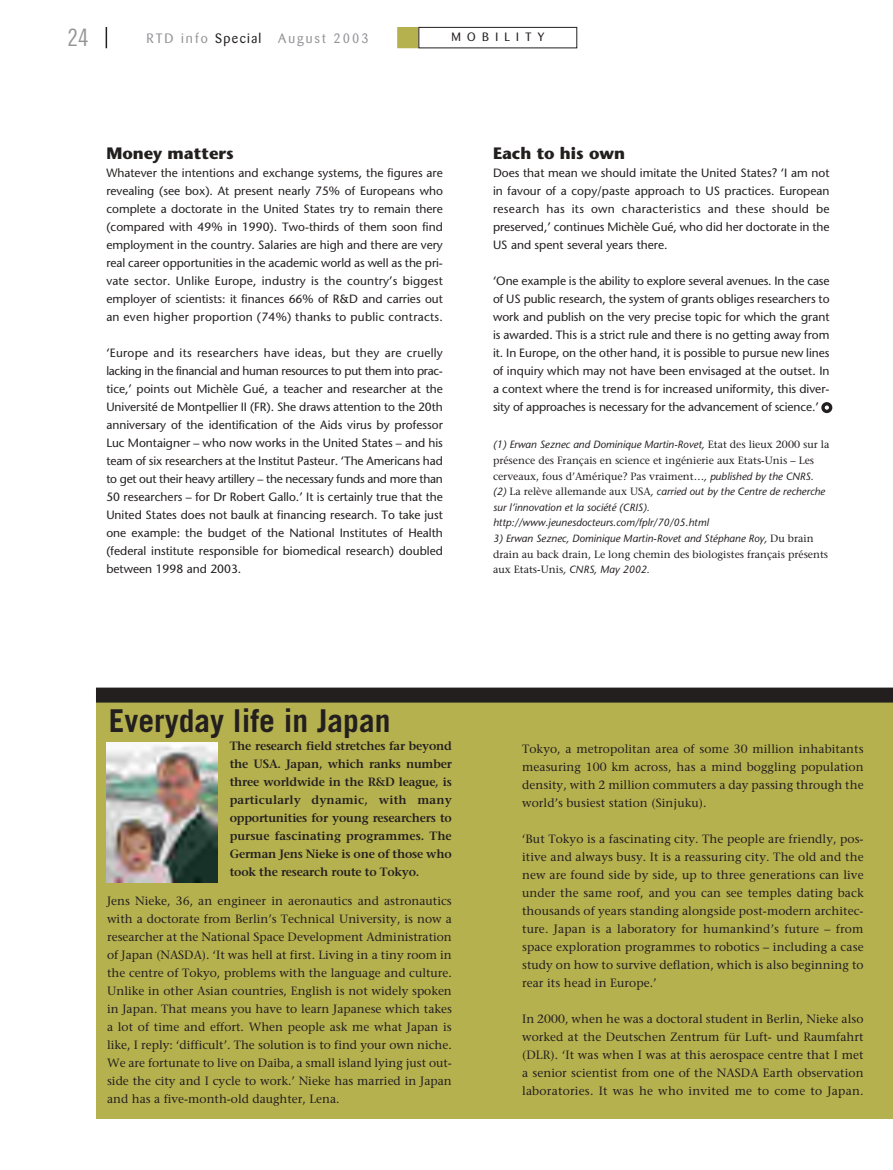
<style>
.page{position:relative;width:893px;height:1170px;background:#fff}
.page>*{position:absolute;margin:0;border:0;box-sizing:border-box;transform-origin:0 0}
.t1{font:700 31.5px "Trade Gothic";color:#231f1f}
.t2{font:24px "Trade Gothic Cond Eighteen";color:#939497}
.t3{font:700 16.5px "Stone Sans";color:#231f1f}
.t4{font:13.5px "Barmeno";letter-spacing:.15em;color:#939497}
.t5{font:12px/18px "Stone Sans";color:#231f1f;text-align:justify}
.t6{font:12px/18px "Stone Serif";letter-spacing:.005em;color:#231f1f;text-align:justify}
.t7{font:600 12px/18px "Stone Serif";letter-spacing:-.02em;color:#231f1f;text-align:justify}
.t8{font:12px "Barmeno";letter-spacing:.525em;color:#231f1f}
.t9{font:italic 10.5px/15.6px "Stone Sans";color:#231f1f}
.t10{font:10.5px/15.6px "Stone Serif";color:#231f1f}
.s1{color:#231f1f}
.s2{font-family:"Stone Serif";font-style:normal}
.s3{font-family:"Stone Sans";font-style:italic}
</style>
<div class="page">
<svg style="left:106px;top:27px;width:1px;height:21px"></svg>
<div style="left:398px;top:28px;width:20px;height:20px;background:#b6b14f"></div>
<div style="left:397px;top:27px;width:21px;height:21px;border:2px solid #b6b14f"></div>
<div style="left:418px;top:27px;width:159px;height:21px;border:1px solid #231f1f"></div>
<div style="left:96px;top:688px;width:796px;height:430px;background:#b6b14f"></div>
<div style="left:96px;top:688px;width:796px;height:15px;background:#231f1f"></div>
<svg style="left:821px;top:402px;width:11px;height:11px"></svg>
<img style="left:107px;top:742px;width:111px;height:140px">
<h2 class="t2" style="left:67px;top:29px;width:23px">24</h2>
<p class="t4" style="left:146px;top:32px;width:224px">RTD info <span class="s1">Special</span> August 2003</p>
<p class="t8" style="left:451px;top:32px;width:94px">MOBILITY</p>
<h3 class="t3" style="left:106px;top:147px;width:129px">Money matters</h3>
<p class="t5" style="left:106px;top:165px;width:338px">Whatever the intentions and exchange systems, the figures are revealing (see box). At present nearly 75% of Europeans who complete a doctorate in the United States try to remain there (compared with 49% in 1990). Two-thirds of them soon find employment in the country. Salaries are high and there are very real career opportunities in the academic world as well as the pri&shy;vate sector. Unlike Europe, industry is the country’s biggest employer of scientists: it finances 66% of R&amp;D and carries out an even higher proportion (74%) thanks to public contracts.</p>
<p class="t5" style="left:106px;top:345px;width:338px">‘Europe and its researchers have ideas, but they are cruelly lacking in the financial and human resources to put them into prac&shy;tice,’ points out Michèle Gué, a teacher and researcher at the Université de Montpellier II (FR). She draws attention to the 20th anniversary of the identification of the Aids virus by professor Luc Montaigner – who now works in the United States – and his team of six researchers at the Institut Pasteur. ‘The Americans had to get out their heavy artillery – the necessary funds and more than 50 researchers – for Dr Robert Gallo.’ It is certainly true that the United States does not baulk at financing research. To take just one example: the budget of the National Institutes of Health (federal institute responsible for biomedical research) doubled between 1998 and 2003.</p>
<h3 class="t3" style="left:493px;top:147px;width:134px">Each to his own</h3>
<p class="t5" style="left:493px;top:165px;width:338px">Does that mean we should imitate the United States? ‘I am not in favour of a copy/paste approach to US practices. European research has its own characteristics and these should be preserved,’ continues Michèle Gué, who did her doctorate in the US and spent several years there.</p>
<p class="t5" style="left:493px;top:273px;width:338px">‘One example is the ability to explore several avenues. In the case of US public research, the system of grants obliges researchers to work and publish on the very precise topic for which the grant is awarded. This is a strict rule and there is no getting away from it. In Europe, on the other hand, it is possible to pursue new lines of inquiry which may not have been envisaged at the outset. In a context where the trend is for increased uniformity, this diver&shy;sity of approaches is necessary for the advancement of science.’</p>
<p class="t9" style="left:493px;top:438px;width:338px">(1) Erwan Seznec and Dominique Martin-Rovet, <span class="s2">Etat des lieux 2000 sur la</span></p>
<p class="t10" style="left:493px;top:454px;width:323px">présence des Français en science et ingénierie aux Etats-Unis – Les cerveaux, fous d’Amérique? Pas vraiment…<span class="s3">, published by the CNRS.</span></p>
<p class="t9" style="left:493px;top:485px;width:333px">(2) <span class="s2">La relève allemande aux USA</span>, carried out by the Centre de recherche sur l’innovation et la société (CRIS). http://www.jeunesdocteurs.com/fplr/70/05.html</p>
<p class="t9" style="left:493px;top:532px;width:322px">3) Erwan Seznec, Dominique Martin-Rovet and Stéphane Roy, <span class="s2">Du brain</span></p>
<p class="t10" style="left:493px;top:547px;width:337px">drain au back drain, Le long chemin des biologistes français présents</p>
<p class="t9" style="left:493px;top:563px;width:158px"><span class="s2">aux Etats-Unis</span>, CNRS, May 2002.</p>
<h1 class="t1" style="left:109px;top:710px;width:283px">Everyday life in Japan</h1>
<p class="t7" style="left:230px;top:738px;width:224px">The research field stretches far beyond the USA. Japan, which ranks number three worldwide in the R&amp;D league, is particularly dynamic, with many opportunities for young researchers to pursue fascinating programmes. The German Jens Nieke is one of those who took the research route to Tokyo.</p>
<p class="t6" style="left:107px;top:893px;width:346px">Jens Nieke, 36, an engineer in aeronautics and astronautics with a doctorate from Berlin’s Technical University, is now a researcher at the National Space Development Administration of Japan (NASDA). ‘It was hell at first. Living in a tiny room in the centre of Tokyo, problems with the language and culture.<br>Unlike in other Asian countries, English is not widely spoken in Japan. That means you have to learn Japanese which takes a lot of time and effort. When people ask me what Japan is like, I reply: ‘difficult’. The solution is to find your own niche.<br>We are fortunate to live on Daiba, a small island lying just out&shy;side the city and I cycle to work.’ Nieke has married in Japan and has a five-month-old daughter, Lena.</p>
<p class="t6" style="left:522px;top:741px;width:343px">Tokyo, a metropolitan area of some 30 million inhabitants measuring 100 km across, has a mind boggling population density, with 2 million commuters a day passing through the world’s busiest station (Sinjuku).</p>
<p class="t6" style="left:522px;top:831px;width:343px">‘But Tokyo is a fascinating city. The people are friendly, pos&shy;itive and always busy. It is a reassuring city. The old and the new are found side by side, up to three generations can live under the same roof, and you can see temples dating back thousands of years standing alongside post-modern architec&shy;ture. Japan is a laboratory for humankind’s future – from space exploration programmes to robotics – including a case study on how to survive deflation, which is also beginning to rear its head in Europe.’</p>
<p class="t6" style="left:522px;top:1011px;width:343px">In 2000, when he was a doctoral student in Berlin, Nieke also worked at the Deutschen Zentrum für Luft- und Raumfahrt (DLR). ‘It was when I was at this aerospace centre that I met a senior scientist from one of the NASDA Earth observation laboratories. It was he who invited me to come to Japan.</p>
</div>
